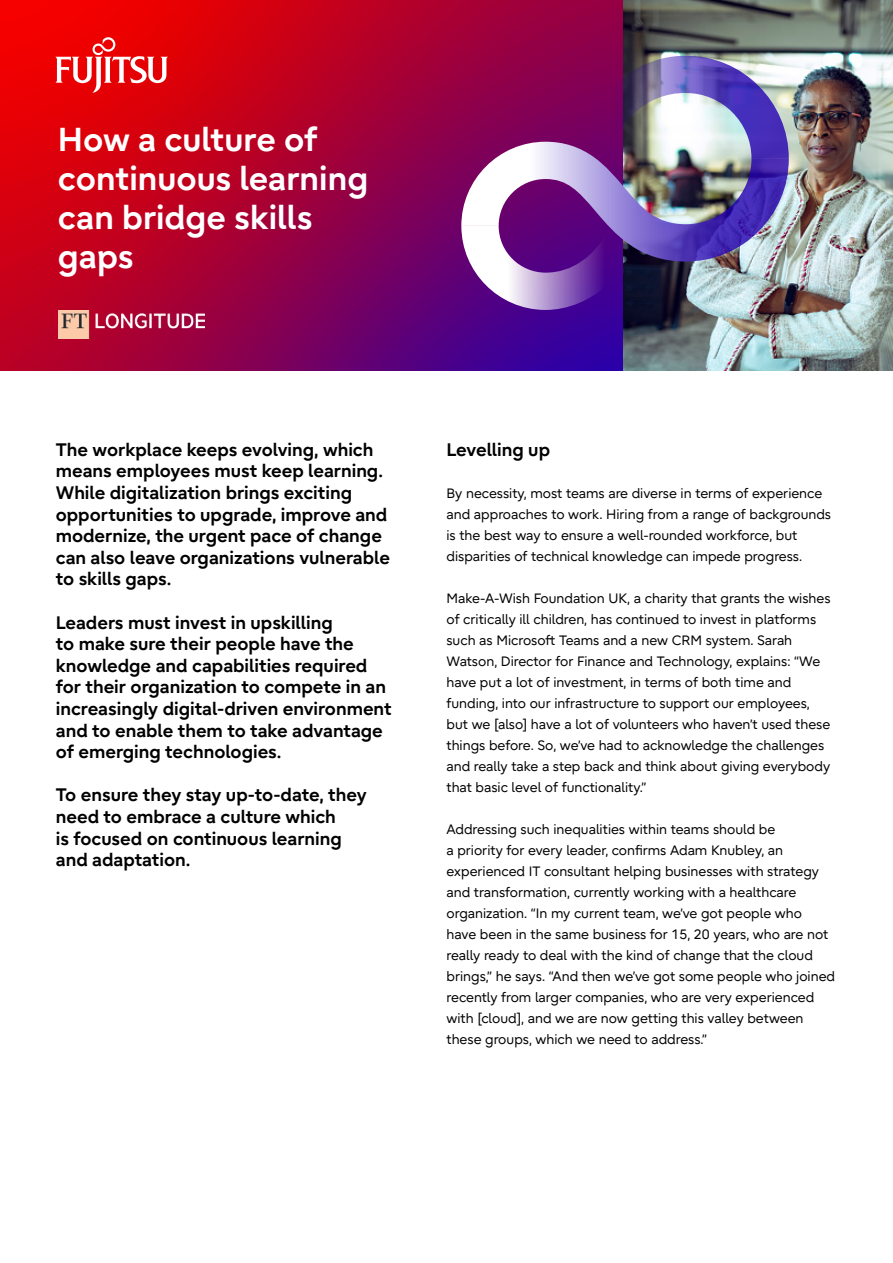
<style>
.page{position:relative;width:893px;height:1263px;background:#fff}
.page>*{position:absolute;margin:0;border:0;box-sizing:border-box;transform-origin:0 0}
.t1{font:700 33px/39px "Fujitsu Infinity Pro";color:#fff}
.t2{font:700 18px/21.6px "Fujitsu Infinity Pro";color:#000}
.t3{font:13.5px/21px "Fujitsu Infinity Pro";color:#000}
</style>
<div class="page">
<img style="left:0;top:0;width:893px;height:370px">
<img style="left:58px;top:310px;width:147px;height:29px">
<svg style="left:55px;top:37px;width:113px;height:56px"></svg>
<img style="left:461px;top:56px;width:328px;height:254px">
<h1 class="t1" style="left:58px;top:120px;width:312px">How a culture of continuous learning can bridge skills gaps</h1>
<p class="t2" style="left:56px;top:438px;width:336px">The workplace keeps evolving, which means employees must keep learning.<br>While digitalization brings exciting opportunities to upgrade, improve and modernize, the urgent pace of change can also leave organizations vulnerable to skills gaps.</p>
<p class="t2" style="left:56px;top:611px;width:337px">Leaders must invest in upskilling<br>to make sure their people have the knowledge and capabilities required for their organization to compete in an increasingly digital-driven environment and to enable them to take advantage of emerging technologies.</p>
<h2 class="t2" style="left:56px;top:784px;width:312px">To ensure they stay up-to-date, they need to embrace a culture which<br>is focused on continuous learning and adaptation.</h2>
<h2 class="t2" style="left:446px;top:438px;width:105px">Levelling up</h2>
<p class="t3" style="left:446px;top:482px;width:386px">By necessity, most teams are diverse in terms of experience and approaches to work. Hiring from a range of backgrounds is the best way to ensure a well-rounded workforce, but disparities of technical knowledge can impede progress.</p>
<p class="t3" style="left:446px;top:587px;width:386px">Make-A-Wish Foundation UK, a charity that grants the wishes of critically ill children, has continued to invest in platforms such as Microsoft Teams and a new CRM system. Sarah Watson, Director for Finance and Technology, explains: “We have put a lot of investment, in terms of both time and funding, into our infrastructure to support our employees, but we [also] have a lot of volunteers who haven’t used these things before. So, we’ve had to acknowledge the challenges and really take a step back and think about giving everybody that basic level of functionality.”</p>
<p class="t3" style="left:446px;top:818px;width:390px">Addressing such inequalities within teams should be<br>a priority for every leader, confirms Adam Knubley, an experienced IT consultant helping businesses with strategy and transformation, currently working with a healthcare organization. “In my current team, we’ve got people who have been in the same business for 15, 20 years, who are not really ready to deal with the kind of change that the cloud brings,” he says. “And then we’ve got some people who joined recently from larger companies, who are very experienced with [cloud], and we are now getting this valley between these groups, which we need to address.”</p>
</div>
